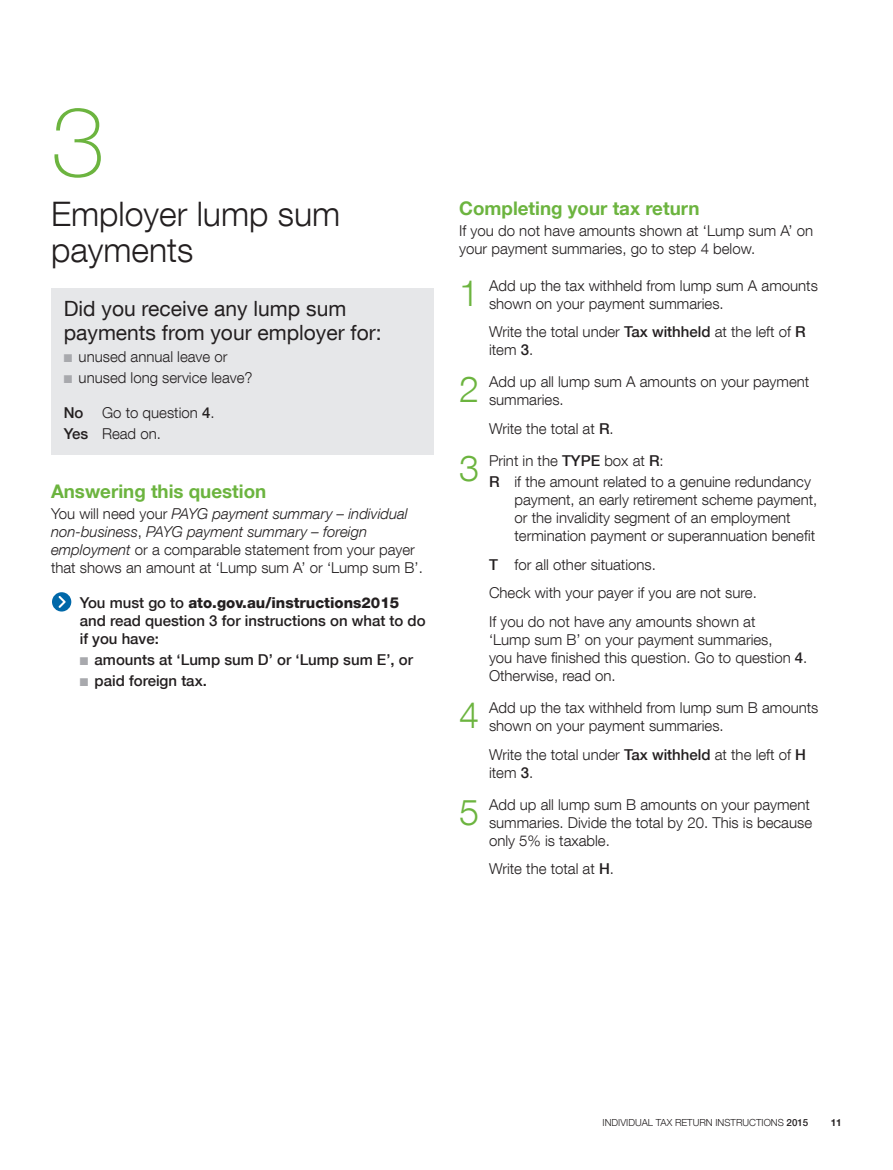
<style>
.page{position:relative;width:893px;height:1170px;background:#fff}
.page>*{position:absolute;margin:0;border:0;box-sizing:border-box;transform-origin:0 0}
.TP_-_Questions_numbe{font:100 97.5px "Helvetica Neue LT Com";color:#6cb43f}
.TP_-_large_numbers{font:300 36px "Helvetica Neue LT Com";color:#6cb43f}
.TP_-_Question_title{font:300 33.75px/36px "Helvetica Neue LT Com";color:#231f20}
.TP_-_Intro_question{font:21px/24px "Helvetica Neue LT Com";color:#231f20}
.TP_-_Question_subhea{font:700 18.75px "Helvetica Neue LT Com";color:#6cb43f}
.TP_-_Body{font:300 15px/18px "Helvetica Neue LT Com";color:#231f20}
.TP_-_hanging_indent{font:300 15px/18px "Helvetica Neue LT Com";color:#231f20}
.TP_-_Icon_body_no_sp{font:500 15px/18px "Helvetica Neue LT Com";color:#231f20}
.TP_-_Icon_bullet_1{font:500 15px "Helvetica Neue LT Com";color:#231f20}
.TP_-_Bullet_1_space{font:300 15px "Helvetica Neue LT Com";color:#231f20}
.TP_-_Body_no_space_a{font:300 15px "Helvetica Neue LT Com";color:#231f20}
.TP_-_Bullet_1{font:300 15px "Helvetica Neue LT Com";color:#231f20}
.TP_-_Icon_bullet_1_l{font:500 15px "Helvetica Neue LT Com";color:#231f20}
.TP_-_Body-2{font:500 15px "Helvetica Neue LT Com";color:#231f20}
.t1{font:300 9.75px "Helvetica Neue LT Com";color:#231f20}
.t2{font:700 9.75px "Helvetica Neue LT Com";color:#231f20}
.s1{color:#a8a9ad}
.s2{font-weight:500}
.s3{font-style:italic}
.s4{font-weight:800}
</style>
<div class="page">
<div style="left:51px;top:288px;width:383px;height:166px;background:#e6e7e9"></div>
<svg style="left:52px;top:592px;width:19px;height:19px"></svg>
<p class="TP_-_Questions_numbe" style="left:51px;top:84px;width:56px">3</p>
<p class="TP_-_Question_title" style="left:51px;top:195px;width:291px">Employer lump sum payments</p>
<p class="TP_-_Intro_question" style="left:64px;top:295px;width:319px">Did you receive any lump sum payments from your employer for:</p>
<p class="TP_-_Bullet_1" style="left:64px;top:347px;width:165px"><span class="s1">■</span> unused annual leave or</p>
<p class="TP_-_Bullet_1_space" style="left:64px;top:368px;width:190px"><span class="s1">■</span> unused long service leave?</p>
<p class="TP_-_Body-2" style="left:64px;top:403px;width:21px">No</p>
<p class="TP_-_Body" style="left:102px;top:403px;width:114px">Go to question <span class="s2">4</span>.</p>
<p class="TP_-_Body-2" style="left:64px;top:424px;width:26px">Yes</p>
<p class="TP_-_Body" style="left:102px;top:424px;width:60px">Read on.</p>
<p class="TP_-_Question_subhea" style="left:51px;top:479px;width:217px">Answering this question</p>
<p class="TP_-_Body" style="left:51px;top:504px;width:373px">You will need your <span class="s3">PAYG payment summary – individual non‑business</span>, <span class="s3">PAYG payment summary – foreign employment</span> or a comparable statement from your payer that shows an amount at ‘Lump sum A’ or ‘Lump sum B’.</p>
<p class="TP_-_Icon_body_no_sp" style="left:80px;top:593px;width:347px">You must go to <span class="s4">ato.gov.au/instructions2015 </span>and read question 3 for instructions on what to do if you have:</p>
<p class="TP_-_Icon_bullet_1" style="left:80px;top:650px;width:335px"><span class="s1">■</span> amounts at ‘Lump sum D’ or ‘Lump sum E’, or</p>
<p class="TP_-_Icon_bullet_1_l" style="left:80px;top:671px;width:129px"><span class="s1">■</span> paid foreign tax.</p>
<p class="TP_-_Question_subhea" style="left:459px;top:197px;width:242px">Completing your tax return</p>
<p class="TP_-_Body" style="left:459px;top:222px;width:356px">If you do not have amounts shown at ‘Lump sum A’ on your payment summaries, go to step 4 below.</p>
<p class="TP_-_large_numbers" style="left:459px;top:271px;width:22px">1</p>
<p class="TP_-_Body" style="left:489px;top:276px;width:330px">Add up the tax withheld from lump sum A amounts shown on your payment summaries.</p>
<p class="TP_-_Body" style="left:489px;top:323px;width:318px">Write the total under <span class="s2">Tax withheld</span> at the left of <span class="s2">R </span>item <span class="s2">3</span>.</p>
<p class="TP_-_large_numbers" style="left:459px;top:367px;width:22px">2</p>
<p class="TP_-_Body" style="left:489px;top:373px;width:322px">Add up all lump sum A amounts on your payment summaries.</p>
<p class="TP_-_Body" style="left:489px;top:419px;width:126px">Write the total at <span class="s2">R</span>.</p>
<p class="TP_-_large_numbers" style="left:459px;top:446px;width:22px">3</p>
<p class="TP_-_Body_no_space_a" style="left:489px;top:451px;width:176px">Print in the <span class="s2">TYPE</span> box at <span class="s2">R</span>:</p>
<p class="TP_-_hanging_indent" style="left:514px;top:472px;width:304px;text-indent:-26px"><span class="s2">R</span> if the amount related to a genuine redundancy payment, an early retirement scheme payment, or the invalidity segment of an employment termination payment or superannuation benefit</p>
<p class="TP_-_hanging_indent" style="left:489px;top:555px;width:168px"><span class="s2">T</span> for all other situations.</p>
<p class="TP_-_Body" style="left:489px;top:583px;width:269px">Check with your payer if you are not sure.</p>
<p class="TP_-_Body" style="left:489px;top:612px;width:320px">If you do not have any amounts shown at<br>‘Lump sum B’ on your payment summaries,<br>you have finished this question. Go to question <span class="s2">4</span>.<br>Otherwise, read on.</p>
<p class="TP_-_large_numbers" style="left:459px;top:693px;width:22px">4</p>
<p class="TP_-_Body" style="left:489px;top:698px;width:331px">Add up the tax withheld from lump sum B amounts shown on your payment summaries.</p>
<p class="TP_-_Body" style="left:489px;top:745px;width:318px">Write the total under <span class="s2">Tax withheld</span> at the left of <span class="s2">H </span>item <span class="s2">3</span>.</p>
<p class="TP_-_large_numbers" style="left:459px;top:789px;width:22px">5</p>
<p class="TP_-_Body" style="left:489px;top:795px;width:325px">Add up all lump sum B amounts on your payment summaries. Divide the total by 20. This is because only 5% is taxable.</p>
<p class="TP_-_Body" style="left:489px;top:859px;width:127px">Write the total at <span class="s2">H</span>.</p>
<p class="t1" style="left:602px;top:1116px;width:207px">INDIVIDUAL TAX RETURN INSTRUCTIONS <span class="s2">2015</span></p>
<p class="t2" style="left:831px;top:1115px;width:12px">11</p>
</div>
